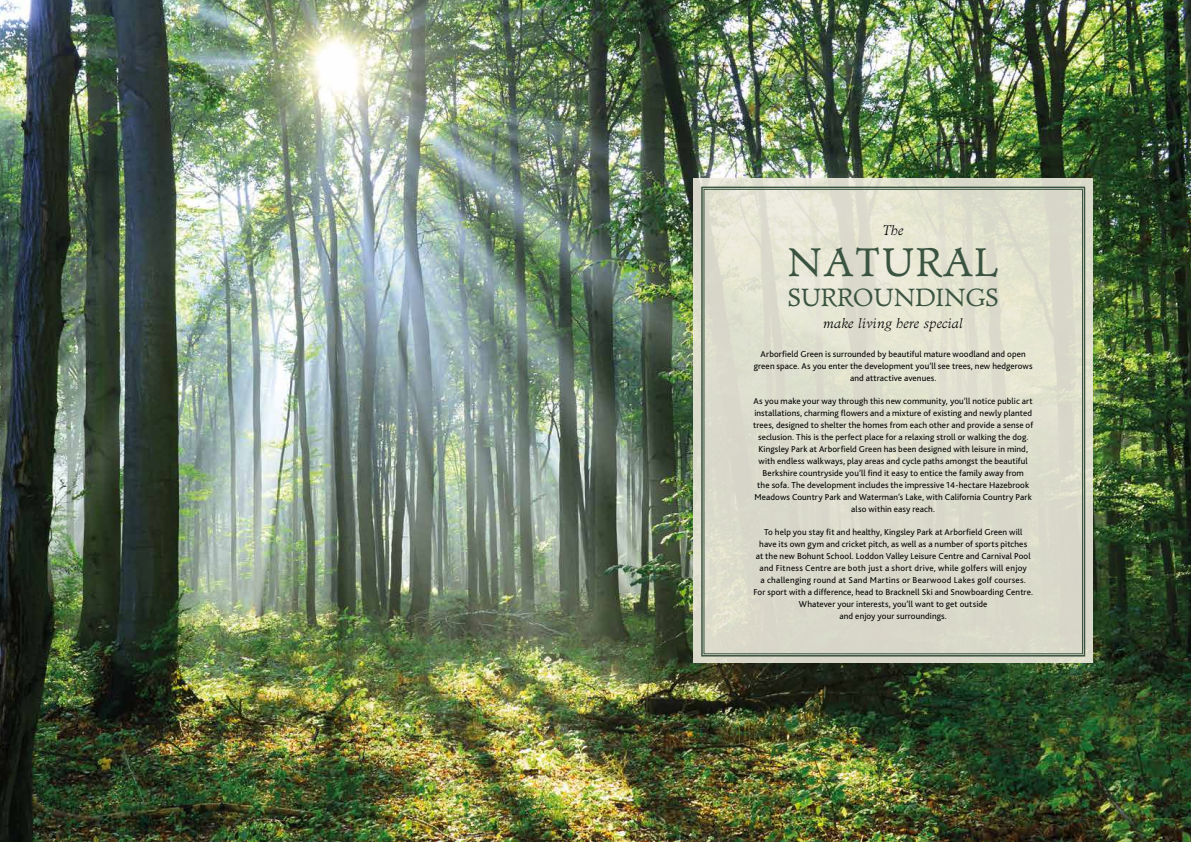
<style>
.page{position:relative;width:1191px;height:842px;background:#fff}
.page>*{position:absolute;margin:0;border:0;box-sizing:border-box;transform-origin:0 0}
.t1{font:40px "Cg Administer";letter-spacing:.04em;color:#3a5441}
.t2{font:25px "Cg Administer";color:#3a5441}
.t3{font:14px "Cg Administer Lt It";letter-spacing:.02em;color:#000}
.t4{font:9px/12px "Bliss 2";letter-spacing:.01em;color:#000;text-align:center}
</style>
<div class="page">
<img style="left:0;top:0;width:1191px;height:842px">
<div style="left:693px;top:179px;width:400px;height:484px;background:linear-gradient(to right,#e0ded1,#dadac9)"></div>
<svg style="left:700px;top:186px;width:386px;height:471px;background:#d9d9ca"></svg>
<h3 class="t3" style="left:883px;top:221px;width:22px">The</h3>
<h1 class="t1" style="left:787px;top:238px;width:213px">NATURAL</h1>
<h2 class="t2" style="left:787px;top:282px;width:212px">SURROUNDINGS</h2>
<h3 class="t3" style="left:823px;top:314px;width:141px">make living here special</h3>
<p class="t4" style="left:754px;top:348px;width:280px">Arborfield Green is surrounded by beautiful mature woodland and open green space. As you enter the development you’ll see trees, new hedgerows and attractive avenues.</p>
<p class="t4" style="left:753px;top:395px;width:281px">As you make your way through this new community, you’ll notice public art installations, charming flowers and a mixture of existing and newly planted trees, designed to shelter the homes from each other and provide a sense of seclusion. This is the perfect place for a relaxing stroll or walking the dog.<br>Kingsley Park at Arborfield Green has been designed with leisure in mind, with endless walkways, play areas and cycle paths amongst the beautiful Berkshire countryside you’ll find it easy to entice the family away from<br>the sofa. The development includes the impressive 14-hectare Hazebrook Meadows Country Park and Waterman’s Lake, with California Country Park also within easy reach.</p>
<p class="t4" style="left:753px;top:526px;width:281px">To help you stay fit and healthy, Kingsley Park at Arborfield Green will<br>have its own gym and cricket pitch, as well as a number of sports pitches<br>at the new Bohunt School. Loddon Valley Leisure Centre and Carnival Pool and Fitness Centre are both just a short drive, while golfers will enjoy<br>a challenging round at Sand Martins or Bearwood Lakes golf courses.<br>For sport with a difference, head to Bracknell Ski and Snowboarding Centre.<br>Whatever your interests, you’ll want to get outside<br>and enjoy your surroundings.</p>
</div>
